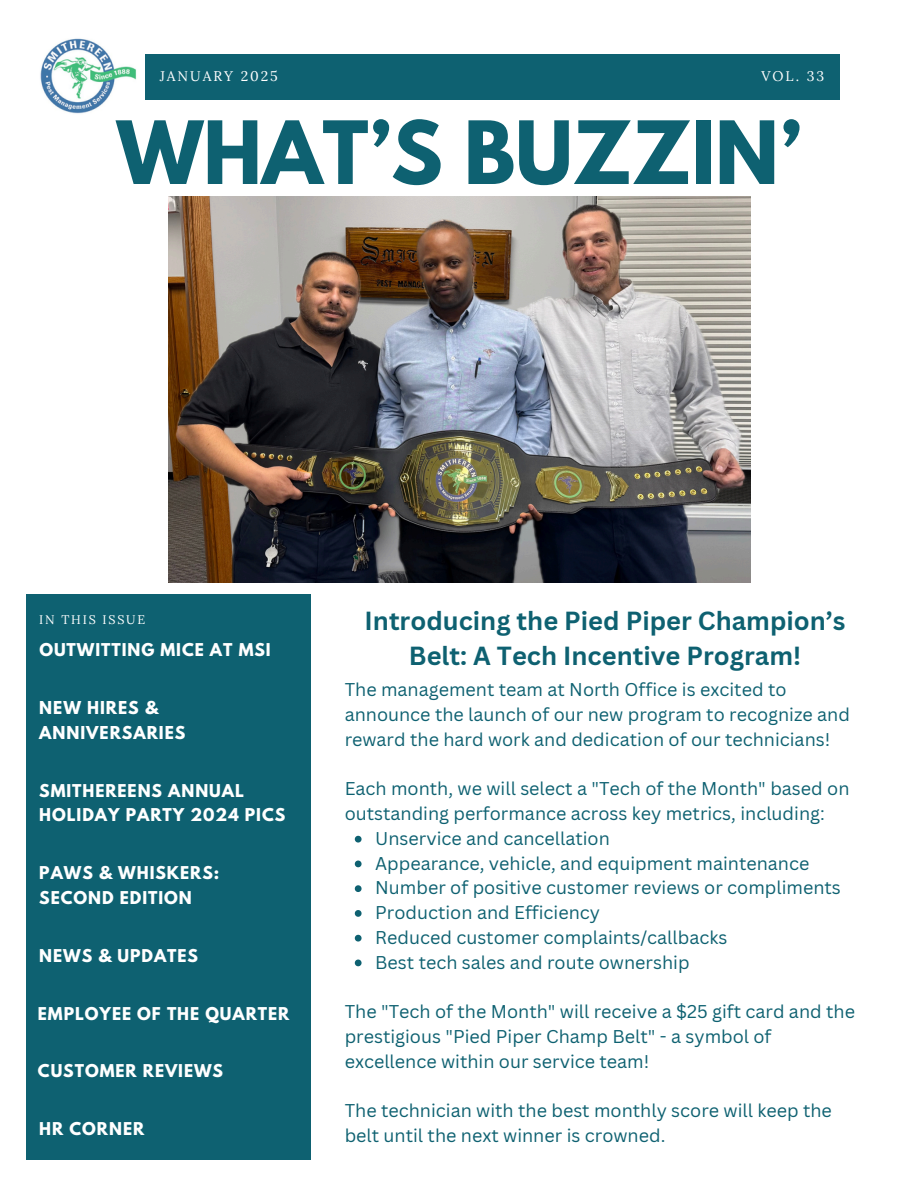
<style>
.page{position:relative;width:918px;height:1188px;background:#fff}
.page>*{position:absolute;margin:0;border:0;box-sizing:border-box;transform-origin:0 0}
.t1{font:700 77.1px "League Spartan";color:#0e6171}
.t2{font:700 25.5px/34.8px "Canva Sans";color:#0e6171;text-align:center}
.t3{font:18px/24.8px "Canva Sans";color:#0e6171}
.t4{font:700 15.75px/24.8px "League Spartan";letter-spacing:.06em;color:#fff}
.t5{font:700 15.6px/24.8px "League Spartan";letter-spacing:.06em;color:#fff}
.t6{font:13.95px "Lora";letter-spacing:.14em;color:#fff}
.t7{font:12.45px "Lora";letter-spacing:.14em;color:#fff}
</style>
<div class="page">
<div style="left:145px;top:54px;width:694px;height:45px;background:#0e6171"></div>
<div style="left:26px;top:594px;width:285px;height:566px;background:#0e6171"></div>
<img style="left:168px;top:197px;width:582px;height:386px">
<svg style="left:355px;top:836px;width:7px;height:7px"></svg>
<svg style="left:355px;top:861px;width:7px;height:6px"></svg>
<svg style="left:355px;top:885px;width:7px;height:7px"></svg>
<svg style="left:355px;top:910px;width:7px;height:7px"></svg>
<svg style="left:355px;top:935px;width:7px;height:7px"></svg>
<svg style="left:355px;top:960px;width:7px;height:6px"></svg>
<img style="left:40px;top:38px;width:96px;height:76px">
<p class="t6" style="left:160px;top:67px;width:120px">JANUARY 2025</p>
<p class="t6" style="left:761px;top:67px;width:64px">VOL. 33</p>
<h4 class="t1" style="left:117px;top:115px;width:686px">WHAT’S BUZZIN’</h4>
<p class="t7" style="left:39px;top:611px;width:107px">IN THIS ISSUE</p>
<h5 class="t5" style="left:39px;top:639px;width:233px">OUTWITTING MICE AT MSI</h5>
<h5 class="t4" style="left:39px;top:697px;width:148px">NEW HIRES &amp;<br>ANNIVERSARIES</h5>
<h1 class="t5" style="left:39px;top:780px;width:248px">SMITHEREENS ANNUAL<br>HOLIDAY PARTY 2024 PICS</h1>
<h4 class="t5" style="left:39px;top:862px;width:181px">PAWS &amp; WHISKERS:<br>SECOND EDITION</h4>
<p class="t5" style="left:39px;top:945px;width:160px">NEWS &amp; UPDATES</p>
<h4 class="t5" style="left:38px;top:1003px;width:253px">EMPLOYEE OF THE QUARTER</h4>
<h4 class="t5" style="left:38px;top:1061px;width:187px">CUSTOMER REVIEWS</h4>
<p class="t5" style="left:39px;top:1119px;width:106px">HR CORNER</p>
<h4 class="t2" style="left:365px;top:603px;width:482px">Introducing the Pied Piper Champion’s<br>Belt: A Tech Incentive Program!</h4>
<h4 class="t3" style="left:345px;top:677px;width:507px">The management team at North Office is excited to announce the launch of our new program to recognize and reward the hard work and dedication of our technicians!</h4>
<h4 class="t3" style="left:345px;top:776px;width:506px">Each month, we will select a "Tech of the Month" based on outstanding performance across key metrics, including:</h4>
<h4 class="t3" style="left:375px;top:825px;width:236px">Unservice and cancellation</h4>
<h2 class="t3" style="left:375px;top:850px;width:436px">Appearance, vehicle, and equipment maintenance</h2>
<h3 class="t3" style="left:375px;top:875px;width:467px">Number of positive customer reviews or compliments</h3>
<h3 class="t3" style="left:375px;top:900px;width:226px">Production and Efficiency</h3>
<p class="t3" style="left:375px;top:924px;width:354px">Reduced customer complaints/callbacks</p>
<p class="t3" style="left:375px;top:949px;width:316px">Best tech sales and route ownership</p>
<p class="t3" style="left:345px;top:999px;width:512px">The "Tech of the Month" will receive a $25 gift card and the prestigious "Pied Piper Champ Belt" - a symbol of excellence within our service team!</p>
<p class="t3" style="left:345px;top:1098px;width:489px">The technician with the best monthly score will keep the belt until the next winner is crowned.</p>
</div>
